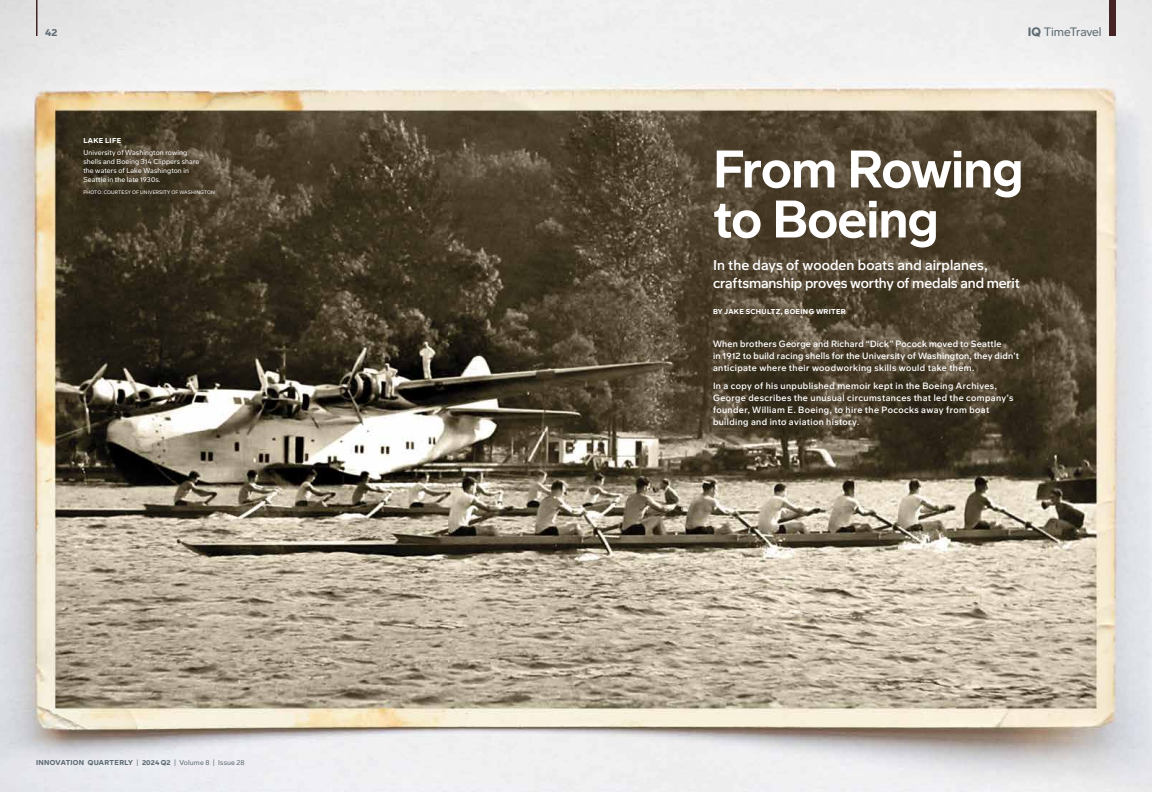
<style>
.page{position:relative;width:1152px;height:792px;background:#fff}
.page>*{position:absolute;margin:0;border:0;box-sizing:border-box;transform-origin:0 0}
.t1{font:700 52px/50px "Boeing Meso";letter-spacing:-.02em;color:#fff}
.t2{font:500 14px/17.9px "Boeing Meso";letter-spacing:-.01em;color:#fff}
.t3{font:12px "Boeing Meso";letter-spacing:-.01em;color:#5c6971}
.t4{font:900 10px "Boeing Meso";color:#5c6971}
.t5{font:500 9px/12px "Boeing Meso";letter-spacing:.035em;color:#fff}
.t6{font:7px/9px "Boeing Meso";letter-spacing:.015em;color:#fff}
.t7{font:900 7px "Boeing Meso";letter-spacing:.035em;color:#5c6971}
.t8{font:900 7px "Boeing Meso";letter-spacing:.045em;color:#fff}
.t9{font:5px "Boeing Meso";letter-spacing:.02em;color:#fff}
.s1{font-weight:900}
.s2{font-weight:400}
</style>
<div class="page">
<img style="left:0;top:0;width:1152px;height:792px">
<hr style="left:36px;top:0;width:2px;height:35px;background:#462324">
<div style="left:1110px;top:0;width:6px;height:36px;background:#462324"></div>
<p class="t4" style="left:45px;top:26px;width:14px">42</p>
<h3 class="t3" style="left:1028px;top:24px;width:75px"><span class="s1">IQ</span> TimeTravel</h3>
<p class="t8" style="left:83px;top:136px;width:39px">LAKE LIFE</p>
<p class="t6" style="left:83px;top:148px;width:118px">University of Washington rowing shells and Boeing 314 Clippers share the waters of Lake Washington in<br>Seattle in the late 1930s.</p>
<p class="t9" style="left:83px;top:189px;width:133px">PHOTO: COURTESY OF UNIVERSITY OF WASHINGTON</p>
<p class="t7" style="left:36px;top:758px;width:210px">INNOVATION QUARTERLY <span class="s2">|</span> 2024 Q2 <span class="s2">| Volume 8 | Issue 28</span></p>
<h1 class="t1" style="left:713px;top:144px;width:312px">From Rowing to Boeing</h1>
<h2 class="t2" style="left:713px;top:256px;width:308px">In the days of wooden boats and airplanes, craftsmanship proves worthy of medals and merit</h2>
<p class="t8" style="left:713px;top:307px;width:134px">BY JAKE SCHULTZ, BOEING WRITER</p>
<p class="t5" style="left:713px;top:338px;width:307px">When brothers George and Richard “Dick” Pocock moved to Seattle<br>in 1912 to build racing shells for the University of Washington, they didn’t anticipate where their woodworking skills would take them.</p>
<p class="t5" style="left:713px;top:380px;width:302px">In a copy of his unpublished memoir kept in the Boeing Archives, George describes the unusual circumstances that led the company’s founder, William E. Boeing, to hire the Pococks away from boat building and into aviation history.</p>
</div>
